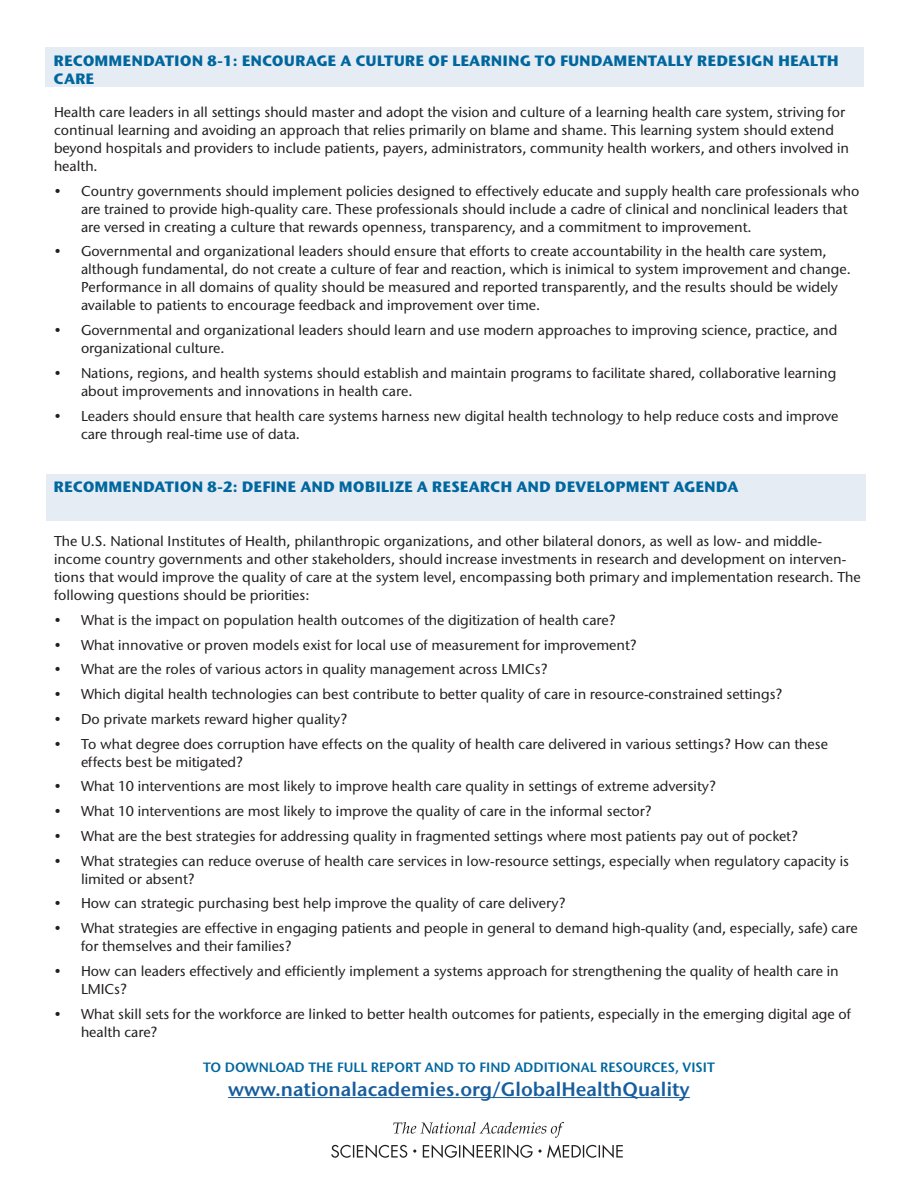
<style>
.page{position:relative;width:918px;height:1188px;background:#fff}
.page>*{position:absolute;margin:0;border:0;box-sizing:border-box;transform-origin:0 0}
.t1{font:600 19.5px "Stone Sans ITC Pro";color:#175d9e}
.t2{font:700 15px/18px "Stone Sans ITC Std";color:#00679e}
.BULLETS{font:500 14.25px/18px "Stone Sans ITC Std";color:#231f20}
.t3{font:600 13.5px "Stone Sans ITC Pro";color:#00679e}
</style>
<div class="page">
<svg style="left:393px;top:1122px;width:171px;height:16px"></svg>
<svg style="left:331px;top:1144px;width:292px;height:14px"></svg>
<hr style="left:228px;top:1097px;width:462px;height:1px;background:#175d9e">
<div style="left:46px;top:48px;width:818px;height:39px;background:#e6ecf4"></div>
<div style="left:46px;top:474px;width:820px;height:46px;background:#e6ecf4"></div>
<p class="t2" style="left:53px;top:51px;width:787px">RECOMMENDATION 8-1: ENCOURAGE A CULTURE OF LEARNING TO FUNDAMENTALLY REDESIGN HEALTH<br>CARE</p>
<p class="BULLETS" style="left:54px;top:103px;width:797px">Health care leaders in all settings should master and adopt the vision and culture of a learning health care system, striving for continual learning and avoiding an approach that relies primarily on blame and shame. This learning system should extend beyond hospitals and providers to include patients, payers, administrators, community health workers, and others involved in health.</p>
<p class="BULLETS" style="left:81px;top:181px;width:780px;text-indent:-27px">• Country governments should implement policies designed to effectively educate and supply health care professionals who are trained to provide high-quality care. These professionals should include a cadre of clinical and nonclinical leaders that are versed in creating a culture that rewards openness, transparency, and a commitment to improvement.</p>
<p class="BULLETS" style="left:81px;top:242px;width:771px;text-indent:-27px">• Governmental and organizational leaders should ensure that efforts to create accountability in the health care system, although fundamental, do not create a culture of fear and reaction, which is inimical to system improvement and change.<br>Performance in all domains of quality should be measured and reported transparently, and the results should be widely available to patients to encourage feedback and improvement over time.</p>
<p class="BULLETS" style="left:81px;top:321px;width:758px;text-indent:-27px">• Governmental and organizational leaders should learn and use modern approaches to improving science, practice, and organizational culture.</p>
<p class="BULLETS" style="left:81px;top:364px;width:757px;text-indent:-27px">• Nations, regions, and health systems should establish and maintain programs to facilitate shared, collaborative learning about improvements and innovations in health care.</p>
<p class="BULLETS" style="left:81px;top:406px;width:759px;text-indent:-27px">• Leaders should ensure that health care systems harness new digital health technology to help reduce costs and improve care through real-time use of data.</p>
<p class="t2" style="left:53px;top:478px;width:686px">RECOMMENDATION 8-2: DEFINE AND MOBILIZE A RESEARCH AND DEVELOPMENT AGENDA</p>
<p class="BULLETS" style="left:54px;top:532px;width:808px">The U.S. National Institutes of Health, philanthropic organizations, and other bilateral donors, as well as low- and middle&shy;income country governments and other stakeholders, should increase investments in research and development on interven&shy;tions that would improve the quality of care at the system level, encompassing both primary and implementation research. The following questions should be priorities:</p>
<p class="BULLETS" style="left:54px;top:611px;width:563px">• What is the impact on population health outcomes of the digitization of health care?</p>
<p class="BULLETS" style="left:54px;top:635px;width:584px">• What innovative or proven models exist for local use of measurement for improvement?</p>
<p class="BULLETS" style="left:54px;top:660px;width:495px">• What are the roles of various actors in quality management across LMICs?</p>
<p class="BULLETS" style="left:54px;top:685px;width:730px">• Which digital health technologies can best contribute to better quality of care in resource-constrained settings?</p>
<p class="BULLETS" style="left:54px;top:710px;width:295px">• Do private markets reward higher quality?</p>
<p class="BULLETS" style="left:81px;top:734px;width:748px;text-indent:-27px">• To what degree does corruption have effects on the quality of health care delivered in various settings? How can these effects best be mitigated?</p>
<p class="BULLETS" style="left:54px;top:777px;width:663px">• What 10 interventions are most likely to improve health care quality in settings of extreme adversity?</p>
<p class="BULLETS" style="left:54px;top:802px;width:599px">• What 10 interventions are most likely to improve the quality of care in the informal sector?</p>
<p class="BULLETS" style="left:54px;top:827px;width:745px">• What are the best strategies for addressing quality in fragmented settings where most patients pay out of pocket?</p>
<p class="BULLETS" style="left:81px;top:851px;width:770px;text-indent:-27px">• What strategies can reduce overuse of health care services in low-resource settings, especially when regulatory capacity is limited or absent?</p>
<p class="BULLETS" style="left:54px;top:894px;width:513px">• How can strategic purchasing best help improve the quality of care delivery?</p>
<p class="BULLETS" style="left:81px;top:919px;width:778px;text-indent:-27px">• What strategies are effective in engaging patients and people in general to demand high-quality (and, especially, safe) care for themselves and their families?</p>
<p class="BULLETS" style="left:81px;top:962px;width:759px;text-indent:-27px">• How can leaders effectively and efficiently implement a systems approach for strengthening the quality of health care in<br>LMICs?</p>
<p class="BULLETS" style="left:81px;top:1004px;width:772px;text-indent:-27px">• What skill sets for the workforce are linked to better health outcomes for patients, especially in the emerging digital age of health care?</p>
<p class="t3" style="left:203px;top:1059px;width:513px">TO DOWNLOAD THE FULL REPORT AND TO FIND ADDITIONAL RESOURCES, VISIT</p>
<p class="t1" style="left:228px;top:1077px;width:463px">www.nationalacademies.org/GlobalHealthQuality</p>
</div>
